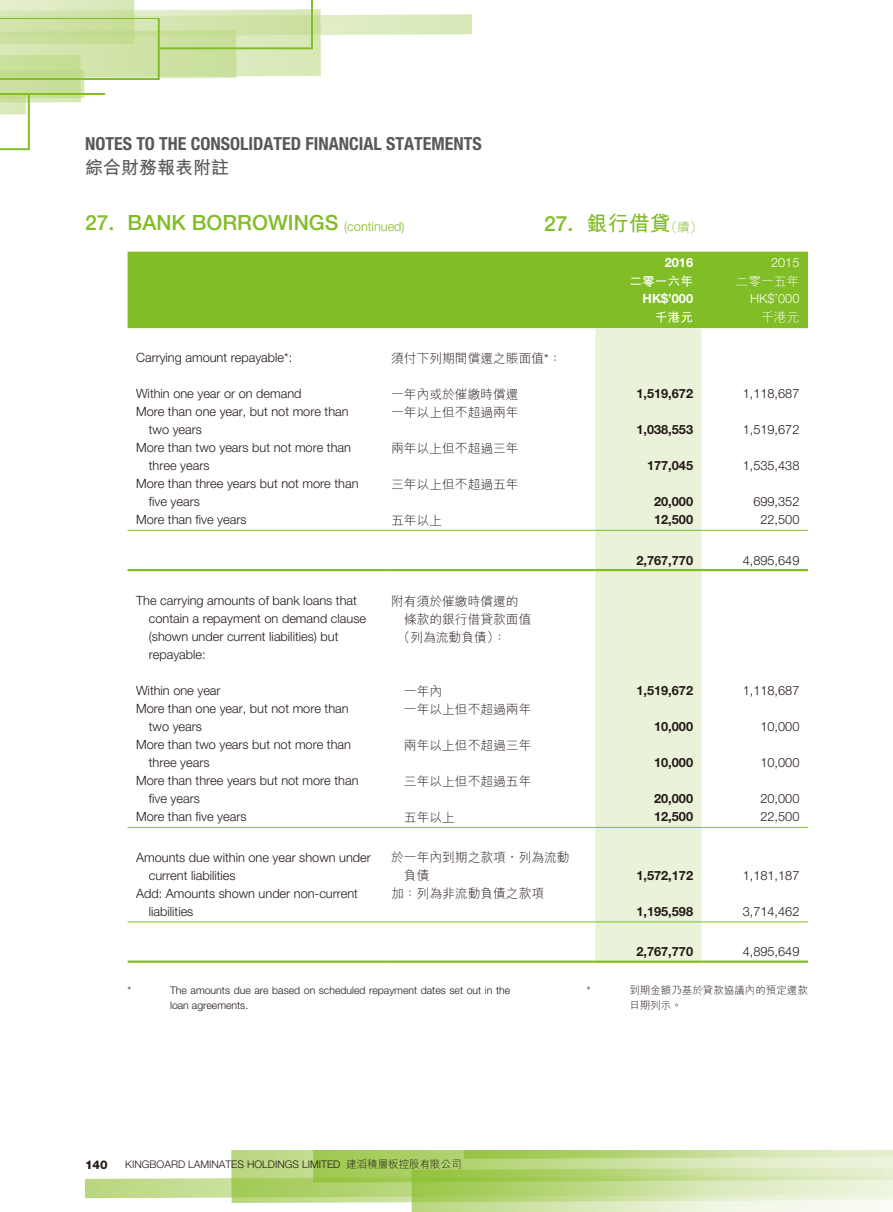
<style>
.page{position:relative;width:893px;height:1212px;background:#fff}
.page>*{position:absolute;margin:0;border:0;box-sizing:border-box;transform-origin:0 0}
.t1{font:500 21px "Helvetica Neue LT Std";color:#81bd26}
.t2{font:21px "M Hei HK Bold E Ten B5 H";color:#81bd26}
.t3{font:700 condensed 18px "Helvetica Neue LT Std";color:#595857}
.t4{font:18px "M Hei HK Bold E Ten B5 H";color:#595857}
.t5{font:300 12.75px/18px "Helvetica Neue LT Std";color:#231916}
.t6{font:12.75px/18px "M Hei HK Light E Ten B5 H";color:#231916}
.t7{font:700 12.75px "Helvetica Neue LT Std";color:#231916}
.t8{font:700 12.75px "Helvetica Neue LT Std";color:#fff}
.t9{font:300 12.75px "Helvetica Neue LT Std";color:#fff}
.t10{font:12.75px "M Hei HK Bold E Ten B5 H";color:#fff}
.t11{font:12.75px "M Hei HK Light E Ten B5 H";color:#fff}
.t12{font:800 12px "Helvetica Neue LT Std";color:#231916}
.t13{font:300 10.5px/15px "Helvetica Neue LT Std";color:#231916}
.t14{font:10.5px/15px "M Hei HK Light E Ten B5 H";color:#231916}
.s1{font-weight:300;font-size:12.75px}
.s2{font-family:"Helvetica Neue LT Std";font-weight:500}
.s3{font-family:"M Hei HK Light E Ten B5 H";font-size:12.75px}
.s4{font-family:"Helvetica Neue LT Std";font-weight:300}
.s5{font-family:"M Hei HK Light E Ten B5 H";font-weight:400}
</style>
<div class="page">
<img style="left:0;top:9px;width:472px;height:94px">
<img style="left:85px;top:1150px;width:808px;height:62px">
<svg style="left:0;top:0;width:313px;height:80px;background:#d1e4ac"></svg>
<hr style="left:0;top:93px;width:105px;height:2px;background:#81bd26">
<svg style="left:0;top:95px;width:30px;height:55px"></svg>
<hr style="left:0;top:18px;width:158px;height:1px;background:#81bd26">
<div style="left:128px;top:252px;width:680px;height:76px;background:#81bd26"></div>
<div style="left:595px;top:328px;width:107px;height:632px;background:#eaf3d9"></div>
<hr style="left:128px;top:530px;width:263px;height:1px;background:#81bd26">
<hr style="left:391px;top:530px;width:204px;height:1px;background:#81bd26">
<hr style="left:595px;top:530px;width:107px;height:1px;background:#81bd26">
<hr style="left:702px;top:530px;width:106px;height:1px;background:#81bd26">
<hr style="left:128px;top:569px;width:263px;height:2px;background:#81bd26">
<hr style="left:391px;top:569px;width:204px;height:2px;background:#81bd26">
<hr style="left:595px;top:569px;width:107px;height:2px;background:#81bd26">
<hr style="left:702px;top:569px;width:106px;height:2px;background:#81bd26">
<hr style="left:128px;top:827px;width:263px;height:1px;background:#81bd26">
<hr style="left:391px;top:827px;width:204px;height:1px;background:#81bd26">
<hr style="left:595px;top:827px;width:107px;height:1px;background:#81bd26">
<hr style="left:702px;top:827px;width:106px;height:1px;background:#81bd26">
<hr style="left:128px;top:921px;width:263px;height:1px;background:#81bd26">
<hr style="left:391px;top:921px;width:204px;height:1px;background:#81bd26">
<hr style="left:595px;top:921px;width:107px;height:1px;background:#81bd26">
<hr style="left:702px;top:921px;width:106px;height:1px;background:#81bd26">
<hr style="left:128px;top:960px;width:263px;height:3px;background:#81bd26">
<hr style="left:391px;top:960px;width:204px;height:3px;background:#81bd26">
<hr style="left:595px;top:960px;width:107px;height:3px;background:#81bd26">
<hr style="left:702px;top:960px;width:106px;height:3px;background:#81bd26">
<h2 class="t3" style="left:85px;top:137px;width:398px">NOTES TO THE CONSOLIDATED FINANCIAL STATEMENTS</h2>
<h2 class="t4" style="left:85px;top:160px;width:146px">綜合財務報表附註</h2>
<h1 class="t1" style="left:85px;top:215px;width:321px">27. BANK BORROWINGS <span class="s1">(continued)</span></h1>
<h1 class="t2" style="left:544px;top:216px;width:160px"><span class="s2">27.</span> 銀行借貸<span class="s3">（續）</span></h1>
<p class="t8" style="left:665px;top:258px;width:30px">2016</p>
<p class="t9" style="left:771px;top:258px;width:30px">2015</p>
<p class="t10" style="left:629px;top:276px;width:65px">二零一六年</p>
<p class="t11" style="left:736px;top:276px;width:65px">二零一五年</p>
<p class="t8" style="left:643px;top:294px;width:52px">HK$’000</p>
<p class="t9" style="left:750px;top:294px;width:51px">HK$’000</p>
<p class="t10" style="left:655px;top:312px;width:40px">千港元</p>
<p class="t11" style="left:761px;top:312px;width:40px">千港元</p>
<p class="t5" style="left:136px;top:350px;width:158px">Carrying amount repayable*:</p>
<p class="t6" style="left:391px;top:350px;width:172px">須付下列期間償還之賬面值<span class="s4">*</span>：</p>
<p class="t5" style="left:136px;top:386px;width:167px">Within one year or on demand</p>
<p class="t6" style="left:391px;top:386px;width:129px">一年內或於催繳時償還</p>
<p class="t7" style="left:636px;top:389px;width:58px">1,519,672</p>
<p class="t5" style="left:743px;top:386px;width:58px">1,118,687</p>
<p class="t5" style="left:149px;top:404px;width:201px;text-indent:-13px">More than one year, but not more than two years</p>
<p class="t6" style="left:391px;top:404px;width:129px">一年以上但不超過兩年</p>
<p class="t7" style="left:636px;top:425px;width:58px">1,038,553</p>
<p class="t5" style="left:743px;top:422px;width:58px">1,519,672</p>
<p class="t5" style="left:149px;top:440px;width:204px;text-indent:-13px">More than two years but not more than three years</p>
<p class="t6" style="left:391px;top:440px;width:129px">兩年以上但不超過三年</p>
<p class="t5" style="left:149px;top:476px;width:211px;text-indent:-13px">More than three years but not more than five years</p>
<p class="t6" style="left:391px;top:476px;width:129px">三年以上但不超過五年</p>
<p class="t7" style="left:647px;top:461px;width:48px">177,045</p>
<p class="t5" style="left:743px;top:458px;width:58px">1,535,438</p>
<p class="t7" style="left:654px;top:497px;width:40px">20,000</p>
<p class="t5" style="left:753px;top:494px;width:48px">699,352</p>
<p class="t5" style="left:136px;top:512px;width:112px">More than five years</p>
<p class="t6" style="left:391px;top:512px;width:52px">五年以上</p>
<p class="t7" style="left:654px;top:515px;width:40px">12,500</p>
<p class="t5" style="left:760px;top:512px;width:40px">22,500</p>
<p class="t7" style="left:636px;top:555px;width:58px">2,767,770</p>
<p class="t5" style="left:743px;top:552px;width:58px">4,895,649</p>
<p class="t5" style="left:149px;top:593px;width:219px;text-indent:-13px">The carrying amounts of bank loans that contain a repayment on demand clause (shown under current liabilities) but repayable:</p>
<p class="t6" style="left:391px;top:593px;width:129px">附有須於催繳時償還的</p>
<p class="t6" style="left:404px;top:611px;width:129px">條款的銀行借貸款面值</p>
<p class="t6" style="left:398px;top:629px;width:110px">（列為流動負債）：</p>
<p class="t5" style="left:136px;top:683px;width:86px">Within one year</p>
<p class="t6" style="left:404px;top:683px;width:40px">一年內</p>
<p class="t7" style="left:636px;top:686px;width:58px">1,519,672</p>
<p class="t5" style="left:743px;top:683px;width:58px">1,118,687</p>
<p class="t5" style="left:149px;top:701px;width:201px;text-indent:-13px">More than one year, but not more than two years</p>
<p class="t6" style="left:404px;top:701px;width:129px">一年以上但不超過兩年</p>
<p class="t7" style="left:654px;top:722px;width:40px">10,000</p>
<p class="t5" style="left:760px;top:719px;width:40px">10,000</p>
<p class="t5" style="left:149px;top:737px;width:204px;text-indent:-13px">More than two years but not more than three years</p>
<p class="t6" style="left:404px;top:737px;width:129px">兩年以上但不超過三年</p>
<p class="t5" style="left:149px;top:773px;width:211px;text-indent:-13px">More than three years but not more than five years</p>
<p class="t6" style="left:404px;top:773px;width:129px">三年以上但不超過五年</p>
<p class="t7" style="left:654px;top:758px;width:40px">10,000</p>
<p class="t5" style="left:760px;top:755px;width:40px">10,000</p>
<p class="t7" style="left:654px;top:794px;width:40px">20,000</p>
<p class="t5" style="left:760px;top:791px;width:40px">20,000</p>
<p class="t5" style="left:136px;top:809px;width:112px">More than five years</p>
<p class="t6" style="left:404px;top:809px;width:52px">五年以上</p>
<p class="t7" style="left:654px;top:812px;width:40px">12,500</p>
<p class="t5" style="left:760px;top:809px;width:40px">22,500</p>
<p class="t5" style="left:149px;top:850px;width:223px;text-indent:-13px">Amounts due within one year shown under current liabilities</p>
<p class="t6" style="left:404px;top:850px;width:167px;text-indent:-13px">於一年內到期之款項，列為流動負債</p>
<p class="t7" style="left:636px;top:870px;width:58px">1,572,172</p>
<p class="t5" style="left:743px;top:868px;width:58px">1,181,187</p>
<p class="t5" style="left:149px;top:886px;width:211px;text-indent:-13px">Add: Amounts shown under non-current liabilities</p>
<p class="t6" style="left:391px;top:886px;width:154px">加：列為非流動負債之款項</p>
<p class="t13" style="left:128px;top:984px;width:5px">*</p>
<p class="t13" style="left:170px;top:984px;width:342px">The amounts due are based on scheduled repayment dates set out in the loan agreements.</p>
<p class="t7" style="left:636px;top:906px;width:58px">1,195,598</p>
<p class="t5" style="left:743px;top:904px;width:58px">3,714,462</p>
<p class="t7" style="left:636px;top:947px;width:58px">2,767,770</p>
<p class="t5" style="left:743px;top:944px;width:58px">4,895,649</p>
<p class="t13" style="left:587px;top:983px;width:5px">*</p>
<p class="t14" style="left:629px;top:983px;width:180px">到期金額乃基於貸款協議內的預定還款日期列示。</p>
<p class="t12" style="left:85px;top:1160px;width:24px">140</p>
<p class="t13" style="left:125px;top:1158px;width:338px">KINGBOARD LAMINATES HOLDINGS LIMITED <span class="s5">建滔積層板控股有限公司</span></p>
</div>
